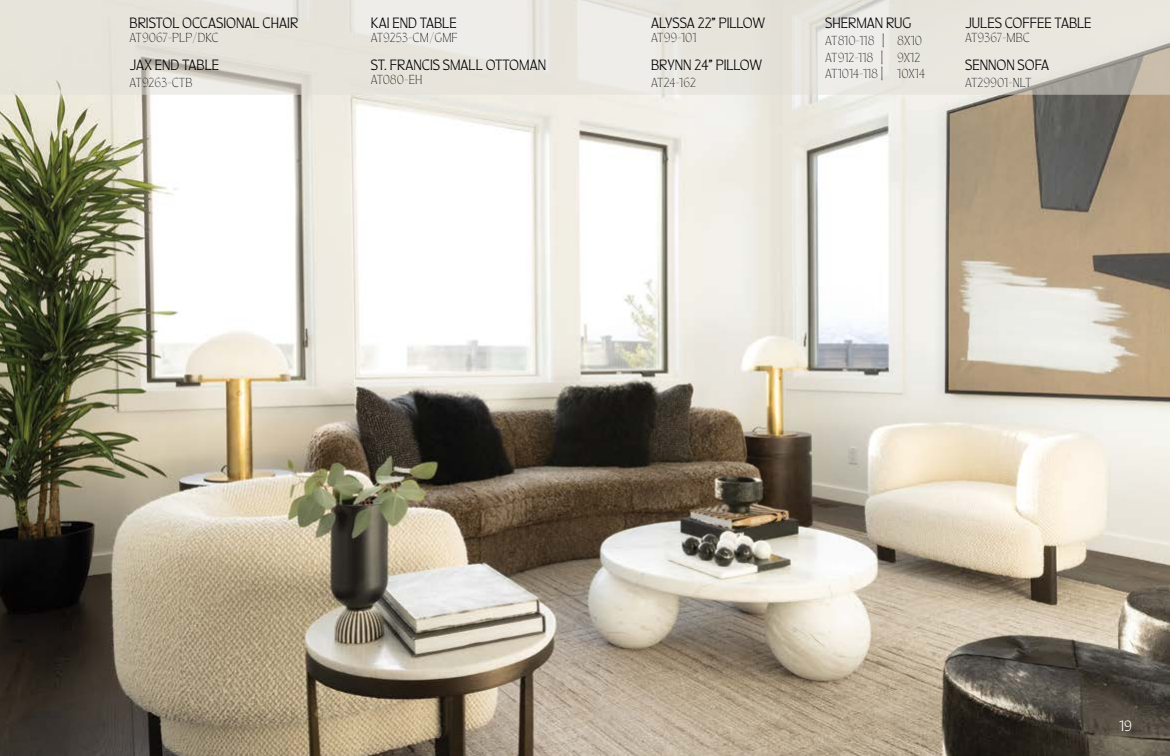
<style>
.page{position:relative;width:1170px;height:756px;background:#fff}
.page>*{position:absolute;margin:0;border:0;box-sizing:border-box;transform-origin:0 0}
.t1{font:800 16px "Quiverleaf CF";color:#000001}
.t2{font:800 16px "Quiverleaf CF";color:#fff}
.t3{font:14px/16.8px "Quiverleaf CF";color:#000001}
</style>
<div class="page">
<img style="left:0;top:95px;width:1170px;height:661px">
<svg style="left:0;top:0;width:1170px;height:95px;background:#e5e2db"></svg>
<div style="left:1121px;top:722px;width:22px;height:21px;background:#000001;opacity:.75"></div>
<p class="t1" style="left:130px;top:11px;width:170px">BRISTOL OCCASIONAL CHAIR</p>
<p class="t3" style="left:130px;top:28px;width:91px">AT9067-PLP/DKC</p>
<p class="t1" style="left:130px;top:53px;width:91px">JAX END TABLE</p>
<p class="t3" style="left:130px;top:72px;width:64px">AT9263-CTB</p>
<p class="t1" style="left:371px;top:11px;width:87px">KAI END TABLE</p>
<p class="t3" style="left:371px;top:28px;width:89px">AT9253-CM/GMF</p>
<p class="t1" style="left:371px;top:53px;width:177px">ST. FRANCIS SMALL OTTOMAN</p>
<p class="t3" style="left:371px;top:70px;width:53px">AT080-EH</p>
<p class="t1" style="left:651px;top:11px;width:115px">ALYSSA 22” PILLOW</p>
<p class="t3" style="left:651px;top:28px;width:47px">AT99-101</p>
<p class="t1" style="left:651px;top:53px;width:112px">BRYNN 24” PILLOW</p>
<p class="t3" style="left:651px;top:72px;width:46px">AT24-162</p>
<p class="t1" style="left:825px;top:11px;width:88px">SHERMAN RUG</p>
<p class="t3" style="left:825px;top:30px;width:101px">AT810-118 | 8X10<br>AT912-118 | 9X12<br>AT1014-118 | 10X14</p>
<p class="t1" style="left:965px;top:11px;width:128px">JULES COFFEE TABLE</p>
<p class="t3" style="left:965px;top:28px;width:66px">AT9367-MBC</p>
<p class="t1" style="left:965px;top:53px;width:86px">SENNON SOFA</p>
<p class="t3" style="left:965px;top:72px;width:68px">AT29901-NLT</p>
<p class="t2" style="left:1120px;top:715px;width:14px">19</p>
</div>
